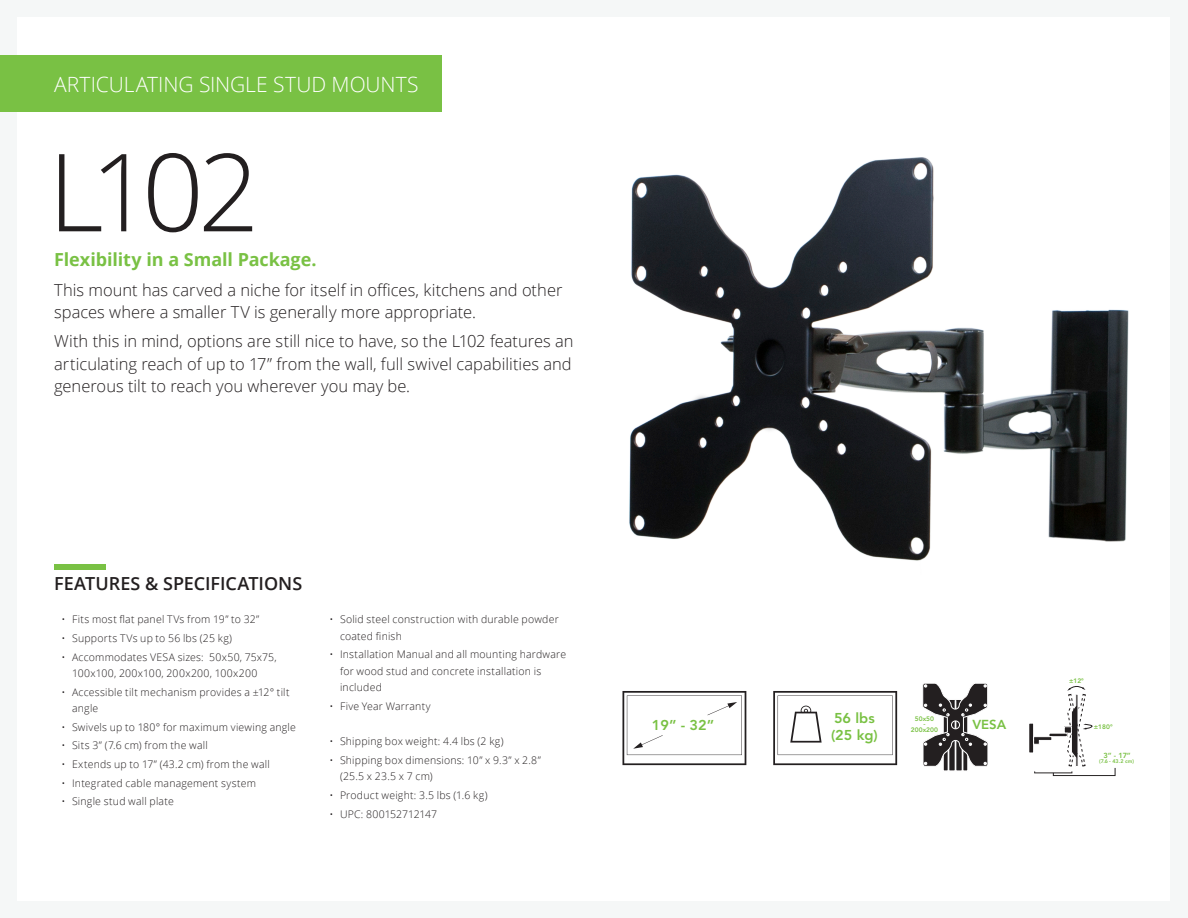
<style>
.page{position:relative;width:1188px;height:918px;background:#f5f7f7}
.page>*{position:absolute;margin:0;border:0;box-sizing:border-box;transform-origin:0 0}
.Model_Title{font:300 108px "Open Sans";color:#231f20}
.Title_Green_Bar{font:300 21px "Open Sans";letter-spacing:-.005em;color:#fff}
.First_Line_Text{font:700 18px "Open Sans";letter-spacing:-.005em;color:#79c144}
.t1{font:600 18px "Open Sans";color:#231f20}
.Text_Description{font:300 16.5px/22.5px "Open Sans";color:#231f20}
.t2{font:800 14.25px/17px "Avenir LT Std";color:#79c143}
.t3{font:800 12.9px "Avenir LT Std";color:#79c143}
.t4{font:300 10.5px/16.5px "Open Sans";letter-spacing:.02em;color:#231f20}
.t5{font:300 10.5px "Open Sans";letter-spacing:-.005em;color:#231f20}
.t6{font:800 7.35px "Avenir LT Std";color:#79c143}
.t7{font:800 6.45px/10.4px "Avenir LT Std";color:#79c143;text-align:center}
.t8{font:800 6.45px "Avenir LT Std";color:#7bc142}
.t9{font:800 5.25px "Avenir LT Std";color:#79c143}
</style>
<div class="page">
<div style="left:18px;top:17px;width:1152px;height:883px;background:#fff"></div>
<div style="left:0;top:55px;width:442px;height:57px;background:#79c144"></div>
<div style="left:54px;top:564px;width:52px;height:5px;background:#79c144"></div>
<img style="left:629px;top:157px;width:500px;height:404px">
<svg style="left:622px;top:691px;width:124px;height:74px"></svg>
<svg style="left:773px;top:691px;width:124px;height:74px"></svg>
<svg style="left:923px;top:683px;width:65px;height:88px"></svg>
<div style="left:1029px;top:723px;width:5px;height:30px;background:#231f20"></div>
<svg style="left:1033px;top:686px;width:83px;height:90px"></svg>
<p class="Title_Green_Bar" style="left:54px;top:70px;width:366px">ARTICULATING SINGLE STUD MOUNTS</p>
<p class="Model_Title" style="left:48px;top:118px;width:213px">L102</p>
<p class="First_Line_Text" style="left:54px;top:247px;width:264px">Flexibility in a Small Package.</p>
<p class="Text_Description" style="left:54px;top:278px;width:510px">This mount has carved a niche for itself in offices, kitchens and other spaces where a smaller TV is generally more appropriate.</p>
<p class="Text_Description" style="left:54px;top:330px;width:521px;text-align:justify">With this in mind, options are still nice to have, so the L102 features an articulating reach of up to 17” from the wall, full swivel capabilities and generous tilt to reach you wherever you may be.</p>
<h3 class="t1" style="left:54px;top:571px;width:250px">FEATURES &amp; SPECIFICATIONS</h3>
<p class="t4" style="left:62px;top:611px;width:199px">• Fits most flat panel TVs from 19” to 32”</p>
<p class="t4" style="left:62px;top:630px;width:172px">• Supports TVs up to 56 lbs (25 kg)</p>
<p class="t4" style="left:72px;top:648px;width:206px;text-indent:-10px">• Accommodates VESA sizes: 50x50, 75x75,<br>100x100, 200x100, 200x200, 100x200</p>
<p class="t4" style="left:72px;top:683px;width:219px;text-indent:-10px">• Accessible tilt mechanism provides a ±12° tilt angle</p>
<p class="t4" style="left:62px;top:718px;width:236px">• Swivels up to 180° for maximum viewing angle</p>
<p class="t4" style="left:62px;top:737px;width:148px">• Sits 3” (7.6 cm) from the wall</p>
<p class="t4" style="left:62px;top:756px;width:210px">• Extends up to 17” (43.2 cm) from the wall</p>
<p class="t4" style="left:62px;top:774px;width:196px">• Integrated cable management system</p>
<p class="t4" style="left:62px;top:793px;width:114px">• Single stud wall plate</p>
<p class="t4" style="left:340px;top:611px;width:220px;text-indent:-10px">• Solid steel construction with durable powder coated finish</p>
<p class="t4" style="left:340px;top:646px;width:228px;text-indent:-10px">• Installation Manual and all mounting hardware for wood stud and concrete installation is included</p>
<p class="t4" style="left:330px;top:698px;width:103px">• Five Year Warranty</p>
<p class="t4" style="left:330px;top:733px;width:176px">• Shipping box weight: 4.4 lbs (2 kg)</p>
<p class="t4" style="left:340px;top:751px;width:202px;text-indent:-10px">• Shipping box dimensions: 10” x 9.3” x 2.8” (25.5 x 23.5 x 7 cm)</p>
<p class="t4" style="left:330px;top:787px;width:160px">• Product weight: 3.5 lbs (1.6 kg)</p>
<p class="t5" style="left:330px;top:807px;width:109px">• UPC: 800152712147</p>
<p class="t2" style="left:652px;top:717px;width:64px">19” - 32”</p>
<p class="t2" style="left:831px;top:709px;width:48px">56 lbs (25 kg)</p>
<p class="t7" style="left:911px;top:714px;width:28px">50x50<br>200x200</p>
<p class="t3" style="left:972px;top:717px;width:35px">VESA</p>
<p class="t8" style="left:923px;top:720px;width:4px">-</p>
<p class="t7" style="left:1069px;top:676px;width:16px">±12°</p>
<p class="t7" style="left:1094px;top:721px;width:20px">±180°</p>
<p class="t9" style="left:1099px;top:758px;width:36px">(7.6 - 43.2 cm)</p>
<p class="t6" style="left:1104px;top:751px;width:29px">3” - 17”</p>
</div>
